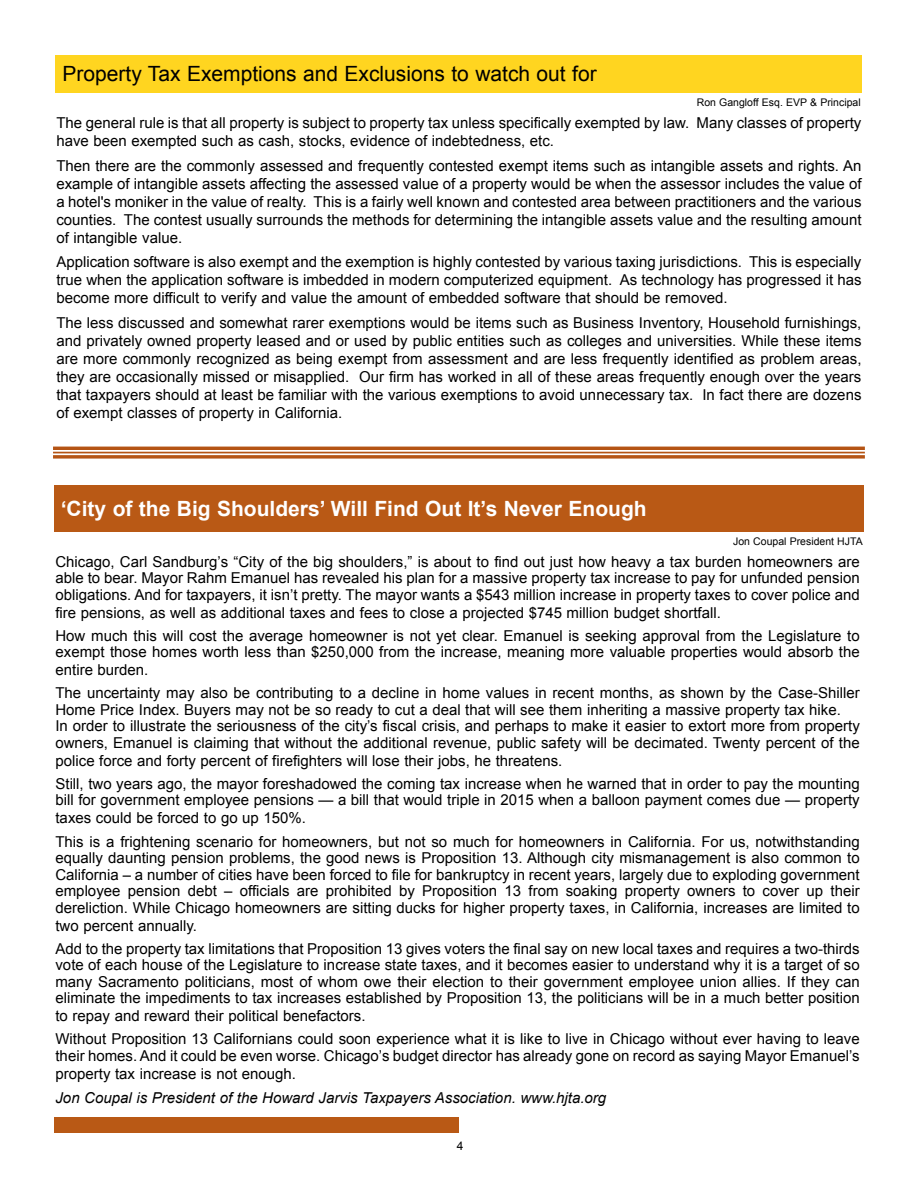
<style>
.page{position:relative;width:918px;height:1188px;background:#fff}
.page>*{position:absolute;margin:0;border:0;box-sizing:border-box;transform-origin:0 0}
.t1{font:700 21px "Arial";color:#fff}
.t2{font:21px "Arial";color:#000}
.t3{font:15px/18px "Arial";color:#000}
.t4{font:italic 15px "Arial";color:#000}
.t5{font:12px "Arial";color:#000}
.t6{font:10.5px "Arial";color:#000}
</style>
<div class="page">
<div style="left:54px;top:1117px;width:405px;height:16px;background:#b95915"></div>
<svg style="left:53px;top:451px;width:812px;height:3px;background:#e4c1aa"></svg>
<hr style="left:53px;top:447px;width:812px;height:3px;background:#b55414">
<hr style="left:53px;top:452px;width:812px;height:1px;background:#b55414">
<svg style="left:53px;top:455px;width:812px;height:4px;background:#bf6b35"></svg>
<div style="left:54px;top:486px;width:810px;height:46px;background:#b95915"></div>
<div style="left:56px;top:55px;width:806px;height:38px;background:#ffd520"></div>
<h1 class="t2" style="left:63px;top:62px;width:536px">Property Tax Exemptions and Exclusions to watch out for</h1>
<p class="t6" style="left:697px;top:97px;width:165px">Ron Gangloff Esq. EVP &amp; Principal</p>
<p class="t3" style="left:56px;top:114px;width:807px">The general rule is that all property is subject to property tax unless specifically exempted by law. Many classes of property have been exempted such as cash, stocks, evidence of indebtedness, etc.</p>
<p class="t3" style="left:56px;top:156px;width:807px;text-align:justify">Then there are the commonly assessed and frequently contested exempt items such as intangible assets and rights. An example of intangible assets affecting the assessed value of a property would be when the assessor includes the value of a hotel's moniker in the value of realty. This is a fairly well known and contested area between practitioners and the various counties. The contest usually surrounds the methods for determining the intangible assets value and the resulting amount of intangible value.</p>
<p class="t3" style="left:56px;top:253px;width:807px;text-align:justify">Application software is also exempt and the exemption is highly contested by various taxing jurisdictions. This is especially true when the application software is imbedded in modern computerized equipment. As technology has progressed it has become more difficult to verify and value the amount of embedded software that should be removed.</p>
<p class="t3" style="left:56px;top:314px;width:807px;text-align:justify">The less discussed and somewhat rarer exemptions would be items such as Business Inventory, Household furnishings, and privately owned property leased and or used by public entities such as colleges and universities. While these items are more commonly recognized as being exempt from assessment and are less frequently identified as problem areas, they are occasionally missed or misapplied. Our firm has worked in all of these areas frequently enough over the years that taxpayers should at least be familiar with the various exemptions to avoid unnecessary tax. In fact there are dozens of exempt classes of property in California.</p>
<h1 class="t1" style="left:61px;top:497px;width:587px">‘City of the Big Shoulders’ Will Find Out It’s Never Enough</h1>
<p class="t6" style="left:733px;top:535px;width:131px">Jon Coupal President HJTA</p>
<p class="t3" style="left:55px;top:553px;width:806px;line-height:16.5px;text-align:justify">Chicago, Carl Sandburg’s “City of the big shoulders,” is about to find out just how heavy a tax burden homeowners are able to bear. Mayor Rahm Emanuel has revealed his plan for a massive property tax increase to pay for unfunded pension obligations. And for taxpayers, it isn’t pretty. The mayor wants a $543 million increase in property taxes to cover police and</p>
<p class="t3" style="left:55px;top:601px;width:806px;line-height:23.1px">fire pensions, as well as additional taxes and fees to close a projected $745 million budget shortfall.<br>How much this will cost the average homeowner is not yet clear. Emanuel is seeking approval from the Legislature to</p>
<p class="t3" style="left:55px;top:643px;width:806px">exempt those homes worth less than $250,000 from the increase, meaning more valuable properties would absorb the entire burden.</p>
<p class="t3" style="left:55px;top:685px;width:806px;line-height:16.5px">The uncertainty may also be contributing to a decline in home values in recent months, as shown by the Case-Shiller Home Price Index. Buyers may not be so ready to cut a deal that will see them inheriting a massive property tax hike.<br>In order to illustrate the seriousness of the city’s fiscal crisis, and perhaps to make it easier to extort more from property owners, Emanuel is claiming that without the additional revenue, public safety will be decimated. Twenty percent of the</p>
<p class="t3" style="left:55px;top:749px;width:806px;line-height:23.1px">police force and forty percent of firefighters will lose their jobs, he threatens.<br>Still, two years ago, the mayor foreshadowed the coming tax increase when he warned that in order to pay the mounting</p>
<p class="t3" style="left:55px;top:791px;width:806px">bill for government employee pensions — a bill that would triple in 2015 when a balloon payment comes due — property taxes could be forced to go up 150%.</p>
<p class="t3" style="left:55px;top:833px;width:806px;line-height:16.5px;text-align:justify">This is a frightening scenario for homeowners, but not so much for homeowners in California. For us, notwithstanding equally daunting pension problems, the good news is Proposition 13. Although city mismanagement is also common to California – a number of cities have been forced to file for bankruptcy in recent years, largely due to exploding government employee pension debt – officials are prohibited by Proposition 13 from soaking property owners to cover up their dereliction. While Chicago homeowners are sitting ducks for higher property taxes, in California, increases are limited to</p>
<p class="t3" style="left:55px;top:914px;width:806px;line-height:23.1px">two percent annually.<br>Add to the property tax limitations that Proposition 13 gives voters the final say on new local taxes and requires a two-thirds</p>
<p class="t3" style="left:55px;top:957px;width:806px;line-height:16.5px;text-align:justify">vote of each house of the Legislature to increase state taxes, and it becomes easier to understand why it is a target of so many Sacramento politicians, most of whom owe their election to their government employee union allies. If they can eliminate the impediments to tax increases established by Proposition 13, the politicians will be in a much better position</p>
<p class="t3" style="left:55px;top:1004px;width:806px;line-height:23.1px">to repay and reward their political benefactors.<br>Without Proposition 13 Californians could soon experience what it is like to live in Chicago without ever having to leave</p>
<p class="t3" style="left:55px;top:1047px;width:806px">their homes. And it could be even worse. Chicago’s budget director has already gone on record as saying Mayor Emanuel’s property tax increase is not enough.</p>
<p class="t4" style="left:55px;top:1090px;width:552px">Jon Coupal is President of the Howard Jarvis Taxpayers Association. www.hjta.org</p>
<p class="t5" style="left:457px;top:1139px;width:8px">4</p>
</div>
